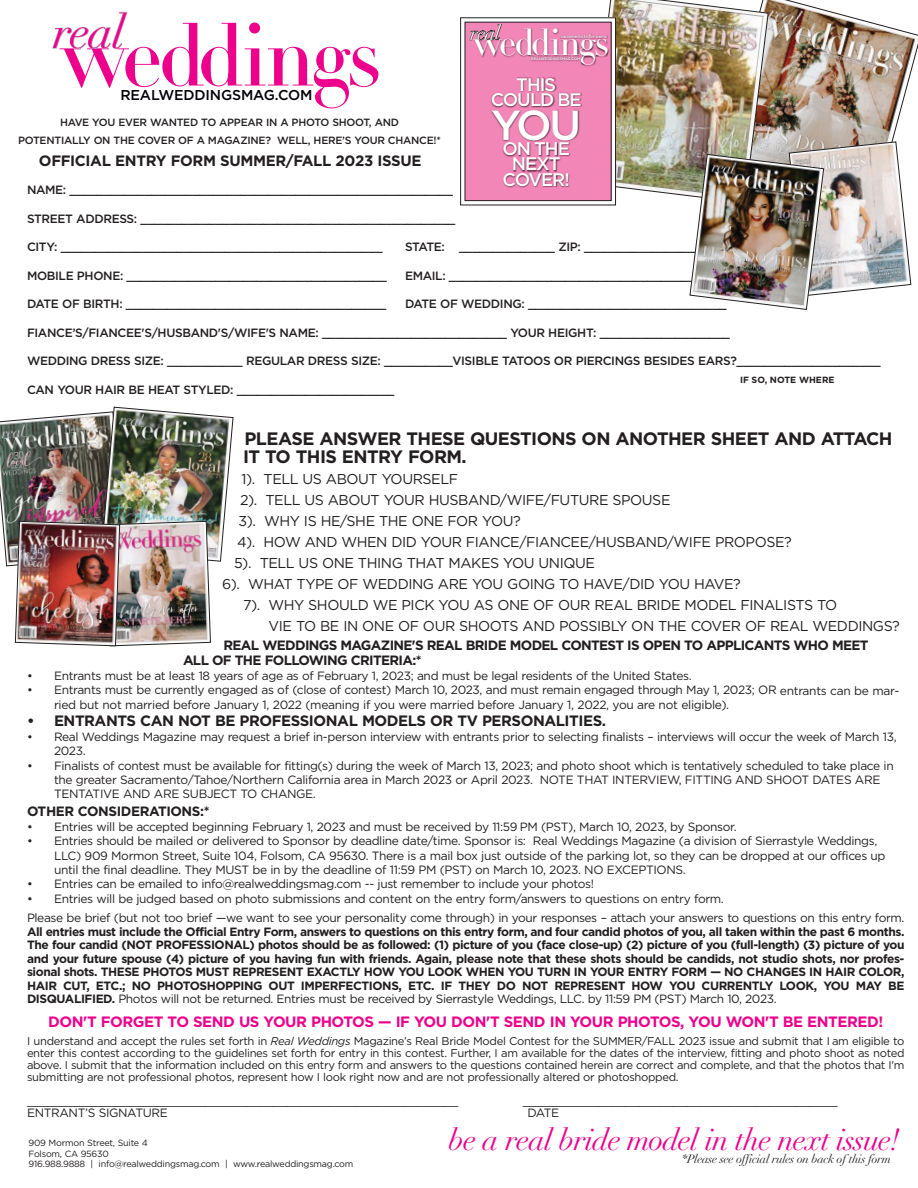
<style>
.page{position:relative;width:918px;height:1188px;background:#fff}
.page>*{position:absolute;margin:0;border:0;box-sizing:border-box;transform-origin:0 0}
.t1{font:85.2px "Didot LH Headline";letter-spacing:-.04em;color:#ec008c}
.t2{font:italic 46.35px "Didot LH";color:#ec008c}
.t3{font:500 42px "Gotham";color:#fff}
.t4{font:36px "Didot LH Headline";letter-spacing:-.04em;color:#fff}
.t5{font:italic 30px "Didot LH";letter-spacing:-.025em;color:#ec008c}
.t6{font:italic 19.5px "Didot LH";color:#fff}
.t7{font:500 18.15px/15.5px "Gotham";letter-spacing:-.055em;color:#fff;text-align:center}
.t8{font:700 18px/18px "Gotham";letter-spacing:-.03em;color:#231f20}
.t9{font:700 15px "Gotham";letter-spacing:-.03em;color:#231f20}
.t10{font:700 15px "Gotham";letter-spacing:-.03em;color:#ec008c}
.t11{font:14.25px "Gotham";letter-spacing:-.03em;color:#231f20}
.t12{font:500 14.25px "Gotham";letter-spacing:-.01em;color:#000007}
.t13{font:700 13.5px/15px "Gotham";letter-spacing:-.05em;color:#231f20}
.t14{font:700 13.5px "Gotham";letter-spacing:-.03em;color:#231f20}
.t15{font:12px/14.4px "Gotham";letter-spacing:-.03em;color:#231f20}
.t16{font:700 12px/13.5px "Gotham";letter-spacing:-.035em;color:#231f20;text-align:justify}
.t17{font:500 12px "Gotham";letter-spacing:-.03em;color:#231f20}
.t18{font:italic 12px "Didot LH";letter-spacing:-.025em;color:#231f20}
.t19{font:11.25px/12px "Gotham";letter-spacing:-.03em;color:#231f20;text-align:justify}
.t20{font:500 10.5px/18px "Gotham";letter-spacing:-.025em;color:#231f20;text-align:center}
.t21{font:9px/10.8px "Gotham";letter-spacing:-.025em;color:#231f20}
.t22{font:700 9px "Gotham";color:#231f20}
.t23{font:4.8px "Futura";letter-spacing:-.01em;color:#fff}
.t24{font:500 3.6px "Gotham HTF";letter-spacing:-.01em;color:#fff}
.s1{font-weight:400}
.s2{font-family:"Gotham HTF";font-style:italic}
</style>
<div class="page">
<div style="left:461px;top:18px;width:155px;height:187px;background:linear-gradient(to bottom,#fff,#fff)"></div>
<div style="left:465px;top:22px;width:146px;height:179px;background:#f287b7"></div>
<img style="left:473px;top:28px;width:68px;height:34px">
<img style="left:541px;top:61px;width:17px;height:1px">
<img style="left:533px;top:29px;width:27px;height:27px">
<svg style="left:470px;top:24px;width:32px;height:16px"></svg>
<img style="left:530px;top:56px;width:30px;height:5px">
<img style="left:491px;top:77px;width:69px;height:111px">
<svg style="left:52px;top:11px;width:76px;height:38px"></svg>
<img style="left:0;top:407px;width:233px;height:239px">
<img style="left:560px;top:0;width:351px;height:310px">
<h2 class="t2" style="left:52px;top:5px;width:74px;rotate:-1deg">real</h2>
<h1 class="t1" style="left:60px;top:5px;width:322px">weddings</h1>
<h3 class="t6" style="left:470px;top:21px;width:32px;rotate:-1deg">real</h3>
<p class="t23" style="left:561px;top:33px;width:48px">sacramento to the sierra</p>
<p class="t24" style="left:531px;top:56px;width:50px">REALWEDDINGSMAG.COM</p>
<h3 class="t7" style="left:491px;top:76px;width:93px">THIS<br>COULD BE</h3>
<h3 class="t3" style="left:491px;top:101px;width:92px">YOU</h3>
<h3 class="t7" style="left:502px;top:140px;width:69px">ON THE<br>NEXT<br>COVER!</h3>
<h3 class="t4" style="left:473px;top:21px;width:137px">weddings</h3>
<p class="t12" style="left:120px;top:86px;width:194px">REALWEDDINGSMAG.COM</p>
<p class="t20" style="left:18px;top:113px;width:424px">HAVE YOU EVER WANTED TO APPEAR IN A PHOTO SHOOT, AND<br>POTENTIALLY ON THE COVER OF A MAGAZINE? WELL, HERE’S YOUR CHANCE!*</p>
<p class="t9" style="left:39px;top:152px;width:384px">OFFICIAL ENTRY FORM SUMMER/FALL 2023 ISSUE</p>
<p class="t17" style="left:27px;top:183px;width:427px">NAME: ________________________________________________________</p>
<p class="t17" style="left:27px;top:212px;width:430px">STREET ADDRESS: ______________________________________________</p>
<p class="t17" style="left:27px;top:240px;width:357px">CITY: _______________________________________________</p>
<p class="t17" style="left:405px;top:240px;width:311px">STATE: ______________ ZIP: ___________________</p>
<p class="t17" style="left:27px;top:269px;width:361px">MOBILE PHONE: ______________________________________</p>
<p class="t17" style="left:405px;top:269px;width:319px">EMAIL: ________________________________________</p>
<p class="t17" style="left:27px;top:297px;width:361px">DATE OF BIRTH: ______________________________________</p>
<p class="t17" style="left:405px;top:297px;width:323px">DATE OF WEDDING: _____________________________</p>
<p class="t17" style="left:27px;top:326px;width:705px">FIANCE’S/FIANCEE'S/HUSBAND'S/WIFE'S NAME: ___________________________ YOUR HEIGHT: ___________________</p>
<p class="t17" style="left:27px;top:354px;width:855px">WEDDING DRESS SIZE: ___________ REGULAR DRESS SIZE: __________VISIBLE TATOOS OR PIERCINGS BESIDES EARS?_____________________</p>
<p class="t17" style="left:27px;top:383px;width:369px">CAN YOUR HAIR BE HEAT STYLED: _______________________</p>
<h3 class="t8" style="left:243px;top:429px;width:651px">PLEASE ANSWER THESE QUESTIONS ON ANOTHER SHEET AND ATTACH<br>IT TO THIS ENTRY FORM.</h3>
<p class="t11" style="left:242px;top:471px;width:218px">1). TELL US ABOUT YOURSELF</p>
<p class="t11" style="left:240px;top:492px;width:432px">2). TELL US ABOUT YOUR HUSBAND/WIFE/FUTURE SPOUSE</p>
<p class="t11" style="left:239px;top:513px;width:284px">3). WHY IS HE/SHE THE ONE FOR YOU?</p>
<p class="t11" style="left:237px;top:534px;width:556px">4). HOW AND WHEN DID YOUR FIANCE/FIANCEE/HUSBAND/WIFE PROPOSE?</p>
<p class="t11" style="left:234px;top:555px;width:363px">5). TELL US ONE THING THAT MAKES YOU UNIQUE</p>
<p class="t11" style="left:222px;top:576px;width:520px">6). WHAT TYPE OF WEDDING ARE YOU GOING TO HAVE/DID YOU HAVE?</p>
<p class="t11" style="left:243px;top:597px;width:596px">7). WHY SHOULD WE PICK YOU AS ONE OF OUR REAL BRIDE MODEL FINALISTS TO</p>
<p class="t11" style="left:269px;top:618px;width:633px">VIE TO BE IN ONE OF OUR SHOOTS AND POSSIBLY ON THE COVER OF REAL WEDDINGS?</p>
<p class="t13" style="left:183px;top:637px;width:687px;text-indent:40px">REAL WEDDINGS MAGAZINE'S REAL BRIDE MODEL CONTEST IS OPEN TO APPLICANTS WHO MEET<br>ALL OF THE FOLLOWING CRITERIA:*</p>
<p class="t15" style="left:27px;top:668px;width:666px">• Entrants must be at least 18 years of age as of February 1, 2023; and must be legal residents of the United States.</p>
<p class="t15" style="left:54px;top:682px;width:847px;line-height:15.5px;text-indent:-27px">• Entrants must be currently engaged as of (close of contest) March 10, 2023, and must remain engaged through May 1, 2023; OR entrants can be mar&shy;ried but not married before January 1, 2022 (meaning if you were married before January 1, 2022, you are not eligible).</p>
<p class="t9" style="left:27px;top:712px;width:581px">• ENTRANTS CAN NOT BE PROFESSIONAL MODELS OR TV PERSONALITIES.</p>
<p class="t15" style="left:54px;top:729px;width:844px;text-indent:-27px">• Real Weddings Magazine may request a brief in-person interview with entrants prior to selecting finalists – interviews will occur the week of March 13,<br>2023.</p>
<p class="t15" style="left:54px;top:758px;width:841px;text-indent:-27px">• Finalists of contest must be available for fitting(s) during the week of March 13, 2023; and photo shoot which is tentatively scheduled to take place in the greater Sacramento/Tahoe/Northern California area in March 2023 or April 2023. NOTE THAT INTERVIEW, FITTING AND SHOOT DATES ARE<br>TENTATIVE AND ARE SUBJECT TO CHANGE.</p>
<p class="t14" style="left:27px;top:804px;width:184px">OTHER CONSIDERATIONS:*</p>
<p class="t15" style="left:27px;top:819px;width:711px">• Entries will be accepted beginning February 1, 2023 and must be received by 11:59 PM (PST), March 10, 2023, by Sponsor.</p>
<p class="t15" style="left:54px;top:833px;width:833px;text-indent:-27px">• Entries should be mailed or delivered to Sponsor by deadline date/time. Sponsor is: Real Weddings Magazine (a division of Sierrastyle Weddings,<br>LLC) 909 Mormon Street, Suite 104, Folsom, CA 95630. There is a mail box just outside of the parking lot, so they can be dropped at our offices up until the final deadline. They MUST be in by the deadline of 11:59 PM (PST) on March 10, 2023. NO EXCEPTIONS.</p>
<p class="t15" style="left:27px;top:877px;width:569px">• Entries can be emailed to info@realweddingsmag.com -- just remember to include your photos!</p>
<p class="t15" style="left:27px;top:889px;width:879px;line-height:19.5px">• Entries will be judged based on photo submissions and content on the entry form/answers to questions on entry form.<br>Please be brief (but not too brief —we want to see your personality come through) in your responses – attach your answers to questions on this entry form.</p>
<p class="t16" style="left:27px;top:924px;width:879px">All entries must include the Official Entry Form, answers to questions on this entry form, and four candid photos of you, all taken within the past 6 months.<br>The four candid (NOT PROFESSIONAL) photos should be as followed: (1) picture of you (face close-up) (2) picture of you (full-length) (3) picture of you and your future spouse (4) picture of you having fun with friends. Again, please note that these shots should be candids, not studio shots, nor profes&shy;sional shots. THESE PHOTOS MUST REPRESENT EXACTLY HOW YOU LOOK WHEN YOU TURN IN YOUR ENTRY FORM — NO CHANGES IN HAIR COLOR, HAIR CUT, ETC.; NO PHOTOSHOPPING OUT IMPERFECTIONS, ETC. IF THEY DO NOT REPRESENT HOW YOU CURRENTLY LOOK, YOU MAY BE DISQUALIFIED. <span class="s1">Photos will not be returned. Entries must be received by Sierrastyle Weddings, LLC. by 11:59 PM (PST) March 10, 2023.</span></p>
<p class="t10" style="left:48px;top:1013px;width:837px">DON'T FORGET TO SEND US YOUR PHOTOS — IF YOU DON'T SEND IN YOUR PHOTOS, YOU WON'T BE ENTERED!</p>
<p class="t19" style="left:27px;top:1035px;width:879px">I understand and accept the rules set forth in <span class="s2">Real Weddings</span> Magazine’s Real Bride Model Contest for the SUMMER/FALL 2023 issue and submit that I am eligible to enter this contest according to the guidelines set forth for entry in this contest. Further, I am available for the dates of the interview, fitting and photo shoot as noted above. I submit that the information included on this entry form and answers to the questions contained herein are correct and complete, and that the photos that I'm submitting are not professional photos, represent how I look right now and are not professionally altered or photoshopped.</p>
<p class="t15" style="left:27px;top:1094px;width:433px">_______________________________________________________________</p>
<p class="t15" style="left:523px;top:1094px;width:316px">______________________________________________</p>
<p class="t15" style="left:27px;top:1106px;width:142px">ENTRANT’S SIGNATURE</p>
<p class="t15" style="left:527px;top:1106px;width:33px">DATE</p>
<p class="t18" style="left:682px;top:1151px;width:210px">*Please see official rules on back of this form</p>
<p class="t22" style="left:740px;top:375px;width:96px">IF SO, NOTE WHERE</p>
<h3 class="t5" style="left:449px;top:1122px;width:453px">be a real bride model in the next issue!</h3>
<p class="t21" style="left:28px;top:1137px;width:326px">909 Mormon Street, Suite 4<br>Folsom, CA 95630<br>916.988.9888 | info@realweddingsmag.com | www.realweddingsmag.com</p>
</div>
